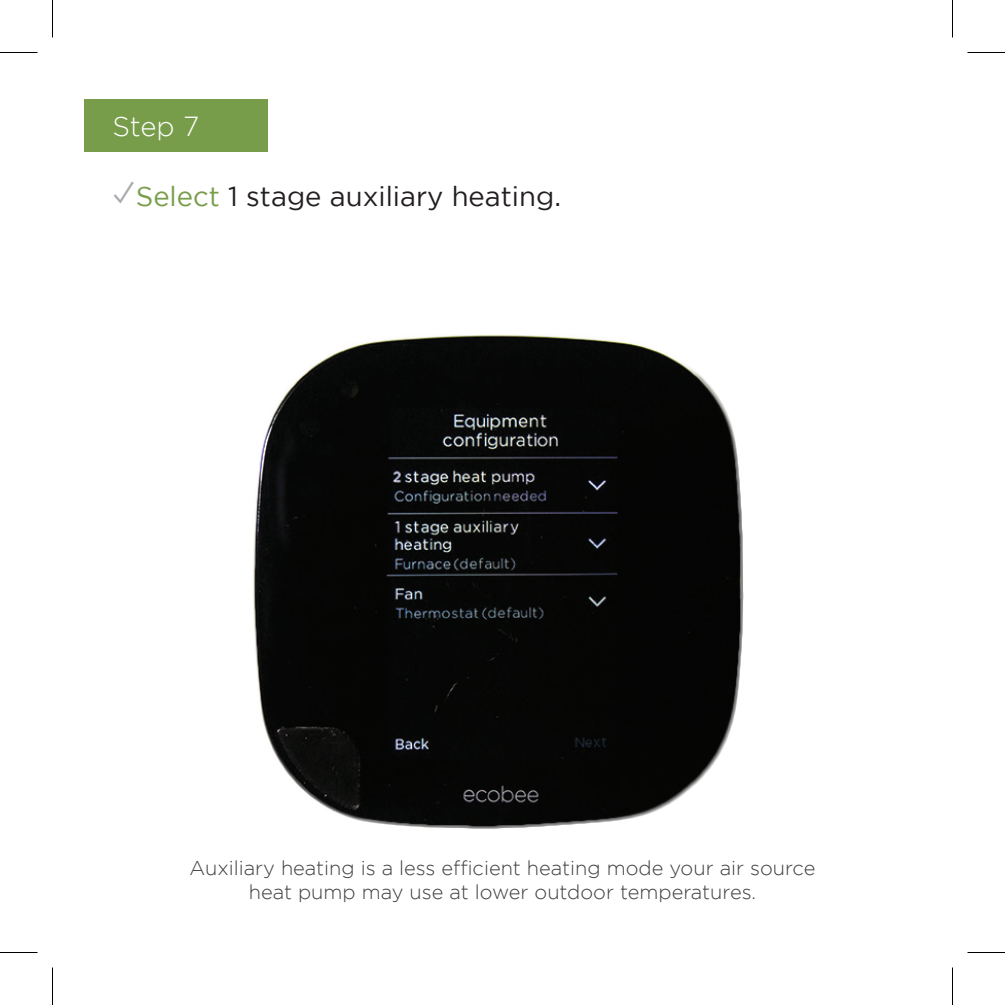
<style>
.page{position:relative;width:1005px;height:1005px;background:#fff}
.page>*{position:absolute;margin:0;border:0;box-sizing:border-box;transform-origin:0 0}
.t1{font:27.5px "Gotham";color:#231f20}
.t2{font:300 27.5px "Gotham";color:#fff}
.t3{font:300 20px/24px "Gotham";color:#3e3e3f;text-align:center}
.s1{font-family:"Apple Gothic";font-size:40px;color:#a8a9ad}
.s2{color:#789d4a}
</style>
<div class="page">
<div style="left:84px;top:99px;width:184px;height:53px;background:#789d4a"></div>
<img style="left:253px;top:334px;width:491px;height:495px">
<hr style="left:0;top:52px;width:38px;height:1px;background:#000">
<hr style="left:968px;top:52px;width:37px;height:1px;background:#000">
<hr style="left:0;top:952px;width:38px;height:1px;background:#000">
<hr style="left:968px;top:952px;width:37px;height:1px;background:#000">
<hr style="left:52px;top:0;width:1px;height:38px;background:#000">
<hr style="left:52px;top:968px;width:1px;height:37px;background:#000">
<hr style="left:952px;top:0;width:1px;height:38px;background:#000">
<hr style="left:952px;top:968px;width:1px;height:37px;background:#000">
<h1 class="t2" style="left:112px;top:111px;width:88px">Step 7</h1>
<h1 class="t1" style="left:112px;top:181px;width:450px"><span class="s1">✓</span><span class="s2">Select</span> 1 stage auxiliary heating.</h1>
<p class="t3" style="left:190px;top:856px;width:627px">Auxiliary heating is a less efficient heating mode your air source heat pump may use at lower outdoor temperatures.</p>
</div>
